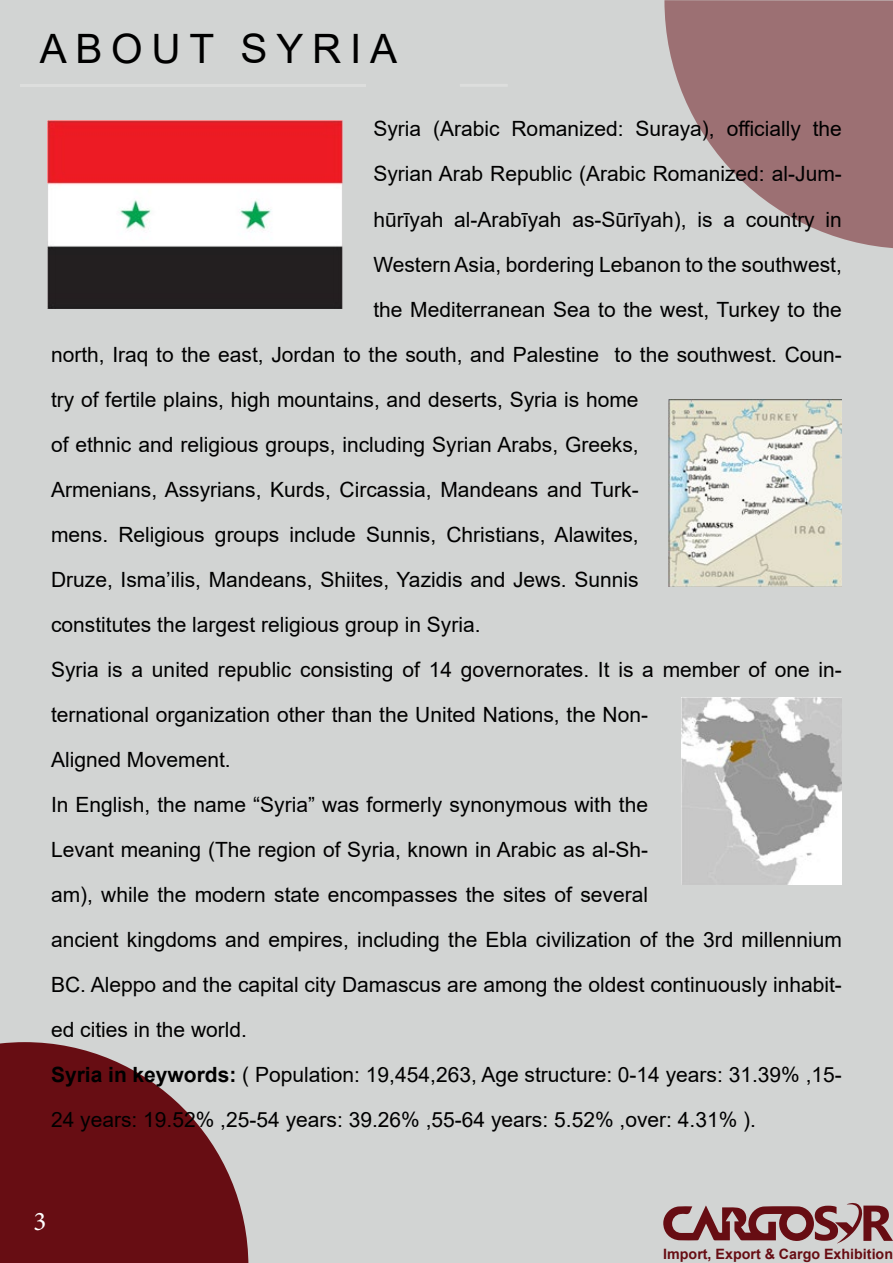
<style>
.page{position:relative;width:893px;height:1263px;background:#d2d4d3}
.page>*{position:absolute;margin:0;border:0;box-sizing:border-box;transform-origin:0 0}
.t1{font:40.5px "Arial";letter-spacing:.215em;color:#000}
.t2{font:27px "Minion Pro";color:#fff}
.t3{font:21px "Arial";color:#000}
.t4{font:700 14.25px "Arial";color:#670d13}
.s1{font-weight:700}
</style>
<div class="page">
<svg style="left:664px;top:0;width:229px;height:248px;fill:#9c7073"></svg>
<svg style="left:0;top:1042px;width:248px;height:221px;fill:#670d13"></svg>
<svg style="left:663px;top:1203px;width:230px;height:40px"></svg>
<hr style="left:460px;top:84px;width:48px;height:3px;background:#fff">
<hr style="left:21px;top:84px;width:345px;height:3px;background:#fff">
<img style="left:48px;top:120px;width:295px;height:188px">
<img style="left:668px;top:400px;width:174px;height:187px">
<img style="left:681px;top:697px;width:161px;height:187px">
<h1 class="t1" style="left:40px;top:21px;width:359px">ABOUT SYRIA</h1>
<p class="t3" style="left:373px;top:115px;width:470px">Syria (Arabic Romanized: Suraya), officially the</p>
<p class="t3" style="left:373px;top:160px;width:470px">Syrian Arab Republic (Arabic Romanized: al-Jum-</p>
<p class="t3" style="left:373px;top:205px;width:470px">hūrīyah al-Arabīyah as-Sūrīyah), is a country in</p>
<p class="t3" style="left:373px;top:250px;width:470px">Western Asia, bordering Lebanon to the southwest,</p>
<p class="t3" style="left:373px;top:295px;width:470px">the Mediterranean Sea to the west, Turkey to the</p>
<p class="t3" style="left:51px;top:340px;width:792px">north, Iraq to the east, Jordan to the south, and Palestine to the southwest. Coun-</p>
<p class="t3" style="left:51px;top:385px;width:589px">try of fertile plains, high mountains, and deserts, Syria is home</p>
<p class="t3" style="left:51px;top:430px;width:589px">of ethnic and religious groups, including Syrian Arabs, Greeks,</p>
<p class="t3" style="left:51px;top:475px;width:589px">Armenians, Assyrians, Kurds, Circassia, Mandeans and Turk-</p>
<p class="t3" style="left:51px;top:520px;width:589px">mens. Religious groups include Sunnis, Christians, Alawites,</p>
<p class="t3" style="left:51px;top:565px;width:589px">Druze, Isma’ilis, Mandeans, Shiites, Yazidis and Jews. Sunnis</p>
<p class="t3" style="left:51px;top:610px;width:431px">constitutes the largest religious group in Syria.</p>
<p class="t3" style="left:51px;top:655px;width:792px">Syria is a united republic consisting of 14 governorates. It is a member of one in-</p>
<p class="t3" style="left:51px;top:700px;width:598px">ternational organization other than the United Nations, the Non-</p>
<p class="t3" style="left:51px;top:745px;width:181px">Aligned Movement.</p>
<p class="t3" style="left:51px;top:790px;width:598px">In English, the name “Syria” was formerly synonymous with the</p>
<p class="t3" style="left:51px;top:835px;width:598px">Levant meaning (The region of Syria, known in Arabic as al-Sh-</p>
<p class="t3" style="left:51px;top:880px;width:598px">am), while the modern state encompasses the sites of several</p>
<p class="t3" style="left:51px;top:925px;width:792px">ancient kingdoms and empires, including the Ebla civilization of the 3rd millennium</p>
<p class="t3" style="left:51px;top:970px;width:792px">BC. Aleppo and the capital city Damascus are among the oldest continuously inhabit-</p>
<p class="t3" style="left:51px;top:1015px;width:198px">ed cities in the world.</p>
<p class="t3" style="left:51px;top:1060px;width:792px"><span class="s1">Syria in keywords:</span> ( Population: 19,454,263, Age structure: 0-14 years: 31.39% ,15-</p>
<p class="t3" style="left:51px;top:1105px;width:707px">24 years: 19.52% ,25-54 years: 39.26% ,55-64 years: 5.52% ,over: 4.31% ).</p>
<p class="t2" style="left:34px;top:1203px;width:14px">3</p>
<p class="t4" style="left:663px;top:1244px;width:231px">Import, Export &amp; Cargo Exhibition</p>
</div>
